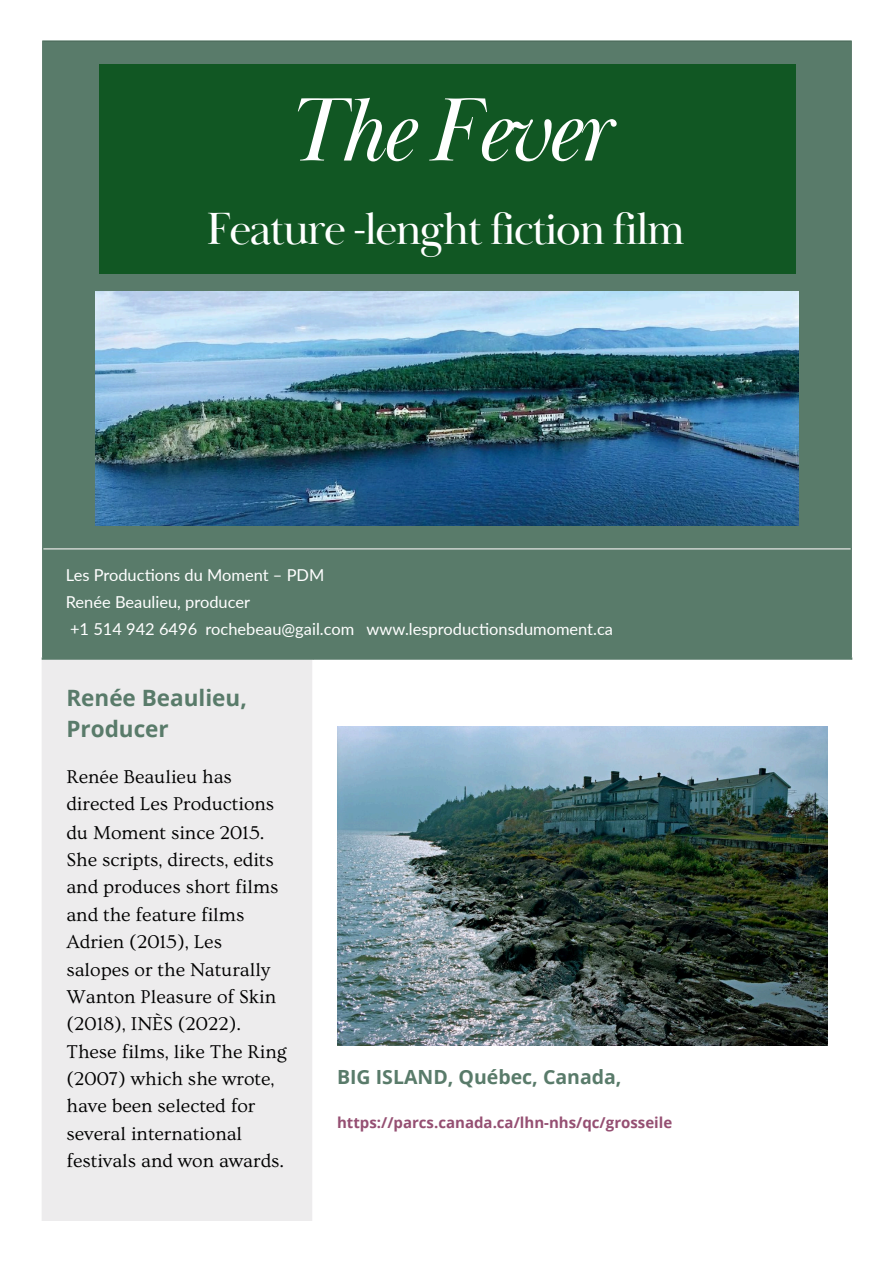
<style>
.page{position:relative;width:894px;height:1263px;background:#fff}
.page>*{position:absolute;margin:0;border:0;box-sizing:border-box;transform-origin:0 0}
.t1{font:italic 92.85px "Baskerville Display PT";letter-spacing:-.045em;color:#fff}
.t2{font:46.5px "Baskerville Display PT";letter-spacing:-.045em;color:#fff}
.t3{font:700 22.5px/31.5px "Open Sans";color:#597b6a}
.t4{font:19.5px/27.5px "Ovo";color:#000}
.t5{font:700 19.5px "Open Sans";color:#597b6a}
.t6{font:16.5px "Lato";color:#fff}
.t7{font:700 15px "Open Sans";color:#954f72}
</style>
<div class="page">
<div style="left:43px;top:42px;width:807px;height:615px;background:#597b6a"></div>
<div style="left:42px;top:658px;width:271px;height:563px;background:#edeced"></div>
<div style="left:98px;top:64px;width:697px;height:209px;background:#115723"></div>
<img style="left:95px;top:291px;width:703px;height:234px">
<img style="left:337px;top:726px;width:490px;height:320px">
<hr style="left:42px;top:42px;width:1px;height:615px;background:#597b6a">
<hr style="left:850px;top:42px;width:1px;height:615px;background:#597b6a">
<hr style="left:42px;top:40px;width:809px;height:2px;background:#597b6a">
<hr style="left:43px;top:548px;width:807px;height:1px;background:#f4f2f1">
<hr style="left:42px;top:1262px;width:270px;height:1px;background:#edeced">
<hr style="left:312px;top:660px;width:2px;height:561px;background:#fff">
<hr style="left:42px;top:657px;width:810px;height:3px;background:#597b6a">
<p class="t1" style="left:286px;top:74px;width:322px">The Fever</p>
<p class="t2" style="left:206px;top:201px;width:480px">Feature -lenght fiction film</p>
<p class="t6" style="left:66px;top:565px;width:260px">Les Productions du Moment – PDM</p>
<p class="t6" style="left:66px;top:592px;width:186px">Renée Beaulieu, producer</p>
<p class="t6" style="left:70px;top:619px;width:544px">+1 514 942 6496 rochebeau@gail.com www.lesproductionsdumoment.ca</p>
<h1 class="t3" style="left:66px;top:681px;width:182px">Renée Beaulieu,<br>Producer</h1>
<h2 class="t4" style="left:66px;top:764px;width:222px">Renée Beaulieu has directed Les Productions du Moment since 2015.<br>She scripts, directs, edits and produces short films and the feature films<br>Adrien (2015), Les salopes or the Naturally<br>Wanton Pleasure of Skin (2018), INÈS (2022).<br>These films, like The Ring (2007) which she wrote, have been selected for several international festivals and won awards.</h2>
<h2 class="t5" style="left:337px;top:1063px;width:286px">BIG ISLAND, Québec, Canada,</h2>
<p class="t7" style="left:337px;top:1112px;width:336px">https://parcs.canada.ca/lhn-nhs/qc/grosseile</p>
</div>
